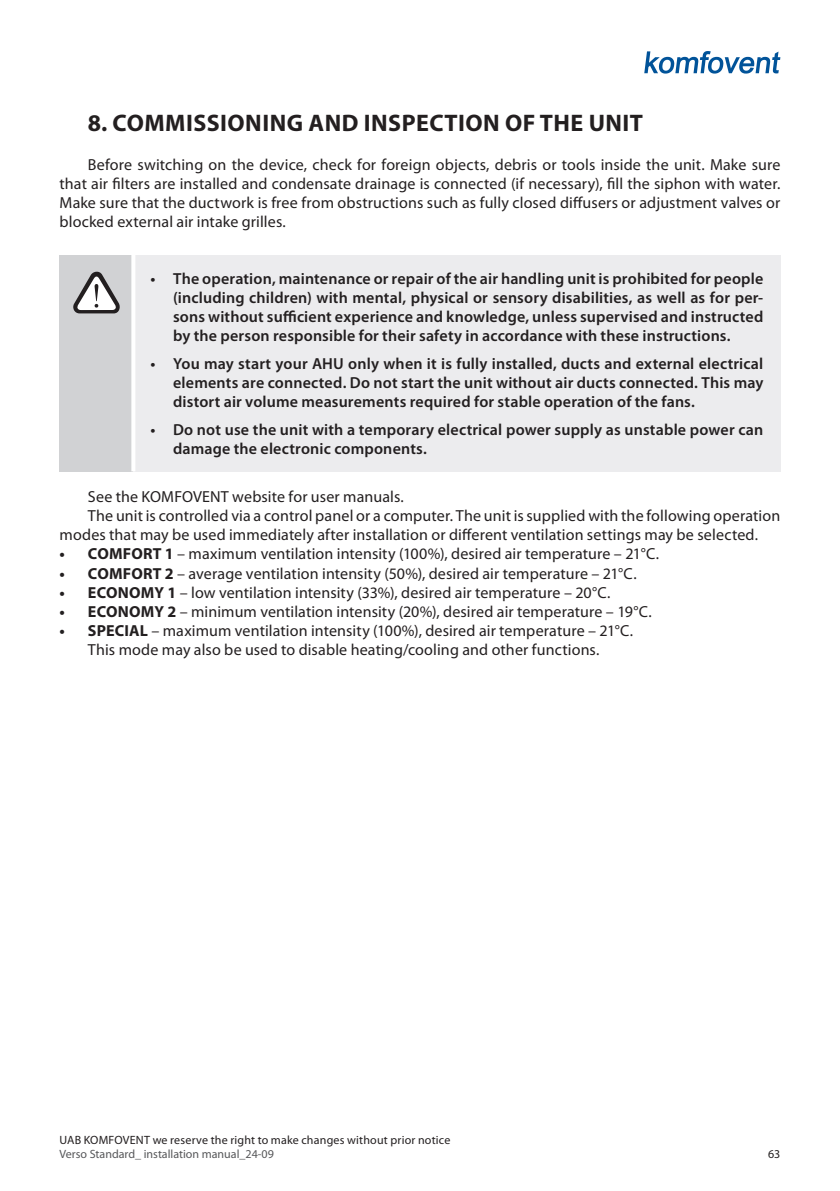
<style>
.page{position:relative;width:840px;height:1191px;background:#fff}
.page>*{position:absolute;margin:0;border:0;box-sizing:border-box;transform-origin:0 0}
.t1{font:700 24px "Myriad Pro";letter-spacing:.02em;color:#231f20}
.t2{font:16px/19.2px "Myriad Pro";letter-spacing:.005em;color:#231f20;text-align:justify}
.t3{font:600 16px/19.2px "Myriad Pro";letter-spacing:.01em;color:#231f20;text-align:justify}
.t4{font:12px "Myriad Pro";letter-spacing:.015em;color:#231f20}
.t5{font:12px "Myriad Pro";color:#57585a}
.s1{font-weight:700}
</style>
<div class="page">
<svg style="left:644px;top:51px;width:136px;height:23px"></svg>
<div style="left:60px;top:255px;width:73px;height:216px;background:#d1d2d4"></div>
<div style="left:133px;top:255px;width:647px;height:216px;background:#ececee"></div>
<svg style="left:131px;top:255px;width:4px;height:216px"></svg>
<svg style="left:73px;top:271px;width:47px;height:42px"></svg>
<h1 class="t1" style="left:88px;top:108px;width:556px">8. COMMISSIONING AND INSPECTION OF THE UNIT</h1>
<p class="t2" style="left:60px;top:155px;width:722px;text-indent:28px">Before switching on the device, check for foreign objects, debris or tools inside the unit. Make sure that air filters are installed and condensate drainage is connected (if necessary), fill the siphon with water.<br>Make sure that the ductwork is free from obstructions such as fully closed diffusers or adjustment valves or blocked external air intake grilles.</p>
<p class="t3" style="left:173px;top:268px;width:591px;text-indent:-23px">• The operation, maintenance or repair of the air handling unit is prohibited for people (including children) with mental, physical or sensory disabilities, as well as for per&shy;sons without sufficient experience and knowledge, unless supervised and instructed by the person responsible for their safety in accordance with these instructions.</p>
<p class="t3" style="left:173px;top:354px;width:591px;text-indent:-23px">• You may start your AHU only when it is fully installed, ducts and external electrical elements are connected. Do not start the unit without air ducts connected. This may distort air volume measurements required for stable operation of the fans.</p>
<p class="t3" style="left:173px;top:420px;width:591px;text-indent:-23px">• Do not use the unit with a temporary electrical power supply as unstable power can damage the electronic components.</p>
<p class="t2" style="left:88px;top:486px;width:317px">See the KOMFOVENT website for user manuals.</p>
<p class="t2" style="left:88px;top:506px;width:693px">The unit is controlled via a control panel or a computer. The unit is supplied with the following operation</p>
<p class="t2" style="left:60px;top:525px;width:699px">modes that may be used immediately after installation or different ventilation settings may be selected.</p>
<p class="t2" style="left:60px;top:544px;width:600px"><span class="s1">• COMFORT 1</span> – maximum ventilation intensity (100%), desired air temperature – 21°C.</p>
<p class="t2" style="left:60px;top:563px;width:578px"><span class="s1">• COMFORT 2</span> – average ventilation intensity (50%), desired air temperature – 21°C.</p>
<p class="t2" style="left:60px;top:582px;width:552px"><span class="s1">• ECONOMY 1</span> – low ventilation intensity (33%), desired air temperature – 20°C.</p>
<p class="t2" style="left:60px;top:602px;width:593px"><span class="s1">• ECONOMY 2</span> – minimum ventilation intensity (20%), desired air temperature – 19°C.</p>
<p class="t2" style="left:60px;top:621px;width:575px;text-align:center"><span class="s1">• SPECIAL</span> – maximum ventilation intensity (100%), desired air temperature – 21°C.<br>This mode may also be used to disable heating/cooling and other functions.</p>
<p class="t4" style="left:60px;top:1132px;width:392px">UAB KOMFOVENT we reserve the right to make changes without prior notice</p>
<p class="t5" style="left:60px;top:1146px;width:216px">Verso Standard_ installation manual_24-09</p>
<p class="t4" style="left:767px;top:1146px;width:14px">63</p>
</div>
